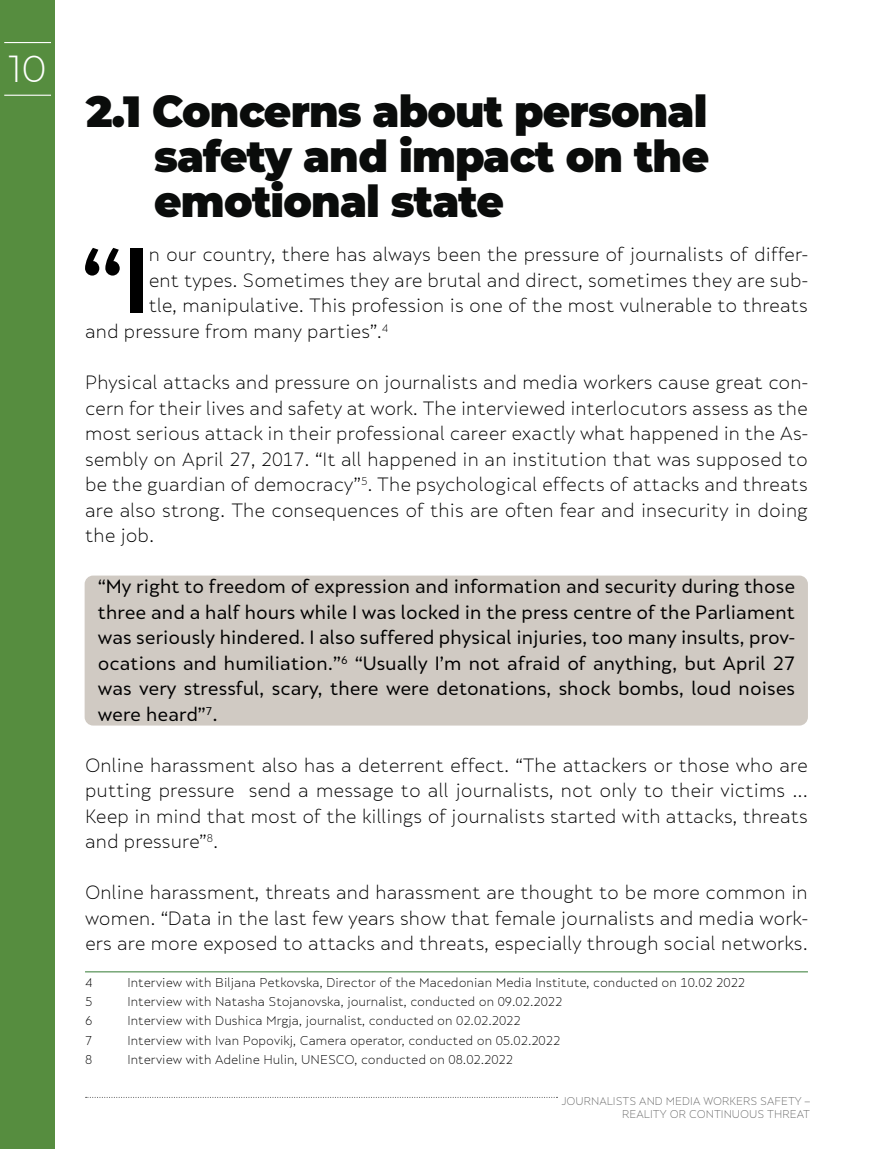
<style>
.page{position:relative;width:893px;height:1149px;background:#fff}
.page>*{position:absolute;margin:0;border:0;box-sizing:border-box;transform-origin:0 0}
.t1{font:700 85.65px "Skola Sans";color:#000}
.t2{font:900 43.5px/45px "Montserrat";letter-spacing:-.02em;color:#0a0c0b;text-align:justify}
.t3{font:300 37.5px "Montserrat";color:#fff}
.t4{font:300 18px/25.5px "Skola Sans";color:#000;text-align:justify}
.t5{font:18px/25.5px "Skola Sans";color:#000;text-align:justify}
.Paragraph_Style_1{font:300 12px "Skola Sans";color:#000}
.t6{font:300 10.5px/13.5px "Skola Sans";color:#666;text-align:right}
</style>
<div class="page">
<div style="left:0;top:0;width:55px;height:1148px;background:#568d3f"></div>
<hr style="left:4px;top:42px;width:47px;height:1px;background:#fff">
<hr style="left:4px;top:95px;width:47px;height:1px;background:#fff">
<div style="left:85px;top:575px;width:723px;height:150px;background:#d0cac3;border-radius:9px"></div>
<hr style="left:85px;top:970px;width:723px;height:2px;background:#76a676">
<h3 class="t3" style="left:9px;top:43px;width:39px">10</h3>
<p class="t2" style="left:154px;top:86px;width:557px;text-indent:-68px">2.1 Concerns about personal safety and impact on the emotional state</p>
<p class="t1" style="left:80px;top:228px;width:70px">“I</p>
<p class="t4" style="left:149px;top:242px;width:661px">n our country, there has always been the pressure of journalists of differ-</p>
<p class="t4" style="left:149px;top:267px;width:661px">ent types. Sometimes they are brutal and direct, sometimes they are sub-</p>
<p class="t4" style="left:149px;top:293px;width:661px">tle, manipulative. This profession is one of the most vulnerable to threats</p>
<p class="t4" style="left:85px;top:318px;width:305px">and pressure from many parties”.<sup>4</sup></p>
<p class="t4" style="left:85px;top:369px;width:724px">Physical attacks and pressure on journalists and media workers cause great con&shy;cern for their lives and safety at work. The interviewed interlocutors assess as the most serious attack in their professional career exactly what happened in the As&shy;sembly on April 27, 2017. “It all happened in an institution that was supposed to be the guardian of democracy”<sup>5</sup>. The psychological effects of attacks and threats are also strong. The consequences of this are often fear and insecurity in doing the job.</p>
<p class="t5" style="left:98px;top:573px;width:699px">“My right to freedom of expression and information and security during those three and a half hours while I was locked in the press centre of the Parliament was seriously hindered. I also suffered physical injuries, too many insults, prov&shy;ocations and humiliation.”<sup>6</sup> “Usually I’m not afraid of anything, but April 27 was very stressful, scary, there were detonations, shock bombs, loud noises were heard”<sup>7</sup>.</p>
<p class="t4" style="left:85px;top:752px;width:724px">Online harassment also has a deterrent effect. “The attackers or those who are putting pressure send a message to all journalists, not only to their victims ...<br>Keep in mind that most of the killings of journalists started with attacks, threats and pressure”<sup>8</sup>.</p>
<p class="t4" style="left:85px;top:879px;width:724px">Online harassment, threats and harassment are thought to be more common in women. “Data in the last few years show that female journalists and media work&shy;ers are more exposed to attacks and threats, especially through social networks.</p>
<p class="Paragraph_Style_1" style="left:85px;top:974px;width:9px">4</p>
<p class="Paragraph_Style_1" style="left:128px;top:974px;width:619px">Interview with Biljana Petkovska, Director of the Macedonian Media Institute, conducted on 10.02 2022</p>
<p class="Paragraph_Style_1" style="left:85px;top:994px;width:9px">5</p>
<p class="Paragraph_Style_1" style="left:128px;top:994px;width:436px">Interview with Natasha Stojanovska, journalist, conducted on 09.02.2022</p>
<p class="Paragraph_Style_1" style="left:85px;top:1013px;width:9px">6</p>
<p class="Paragraph_Style_1" style="left:128px;top:1013px;width:395px">Interview with Dushica Mrgja, journalist, conducted on 02.02.2022</p>
<p class="Paragraph_Style_1" style="left:85px;top:1032px;width:9px">7</p>
<p class="Paragraph_Style_1" style="left:128px;top:1032px;width:434px">Interview with Ivan Popovikj, Camera operator, conducted on 05.02.2022</p>
<p class="Paragraph_Style_1" style="left:85px;top:1051px;width:9px">8</p>
<p class="Paragraph_Style_1" style="left:128px;top:1051px;width:387px">Interview with Adeline Hulin, UNESCO, conducted on 08.02.2022</p>
<p class="t6" style="left:561px;top:1093px;width:250px">JOURNALISTS AND MEDIA WORKERS SAFETY –<br>REALITY OR CONTINUOUS THREAT</p>
</div>
